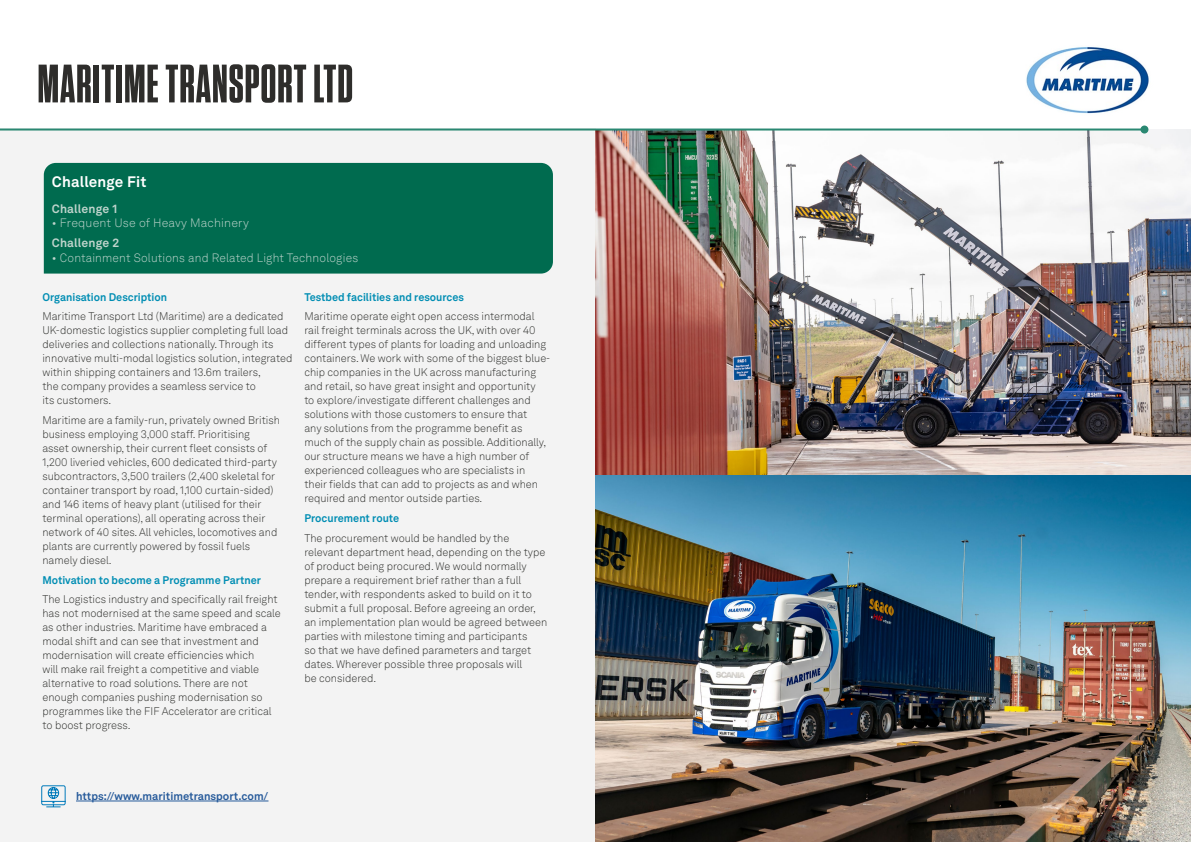
<style>
.page{position:relative;width:1191px;height:842px;background:#fff}
.page>*{position:absolute;margin:0;border:0;box-sizing:border-box;transform-origin:0 0}
.t1{font:700 54px "Tungsten Condensed";letter-spacing:.02em;color:#2e2d2b}
.t2{font:700 15px "Akkurat LL";letter-spacing:.01em;color:#fff}
.t3{font:300 12px "Akkurat LL";letter-spacing:.015em;color:#bfd4cc}
.t4{font:700 12px "Akkurat LL";letter-spacing:.015em;color:#bfd4cc}
.t5{font:300 11px/14px "Akkurat LL";color:#2d2e2b}
.t6{font:700 11px "Akkurat LL";color:#008db3}
.t7{font:700 11px "Akkurat LL";color:#275b9b}
</style>
<div class="page">
<div style="left:0;top:129px;width:595px;height:713px;background:#f3f3f3"></div>
<svg style="left:41px;top:785px;width:25px;height:23px"></svg>
<hr style="left:76px;top:801px;width:192px;height:1px;background:#275b9b">
<img style="left:1026px;top:47px;width:123px;height:67px">
<div style="left:44px;top:163px;width:509px;height:111px;background:#006b4f"></div>
<img style="left:595px;top:130px;width:596px;height:712px">
<hr style="left:0;top:129px;width:1144px;height:2px;background:#2a8872">
<div style="left:1140px;top:126px;width:8px;height:8px;background:#2a8872;border-radius:50%"></div>
<h1 class="t1" style="left:38px;top:58px;width:317px">MARITIME TRANSPORT LTD</h1>
<h2 class="t2" style="left:52px;top:170px;width:96px">Challenge Fit</h2>
<p class="t4" style="left:52px;top:199px;width:67px">Challenge 1</p>
<p class="t3" style="left:52px;top:214px;width:198px">• Frequent Use of Heavy Machinery</p>
<p class="t4" style="left:52px;top:234px;width:69px">Challenge 2</p>
<p class="t3" style="left:52px;top:249px;width:308px">• Containment Solutions and Related Light Technologies</p>
<p class="t6" style="left:42px;top:288px;width:126px">Organisation Description</p>
<p class="t5" style="left:42px;top:309px;width:251px">Maritime Transport Ltd (Maritime) are a dedicated UK-domestic logistics supplier completing full load deliveries and collections nationally. Through its innovative multi-modal logistics solution, integrated within shipping containers and 13.6m trailers,<br>the company provides a seamless service to<br>its customers.</p>
<p class="t5" style="left:42px;top:413px;width:239px">Maritime are a family-run, privately owned British business employing 3,000 staff. Prioritising<br>asset ownership, their current fleet consists of 1,200 liveried vehicles, 600 dedicated third-party subcontractors, 3,500 trailers (2,400 skeletal for container transport by road, 1,100 curtain-sided) and 146 items of heavy plant (utilised for their terminal operations), all operating across their network of 40 sites. All vehicles, locomotives and plants are currently powered by fossil fuels namely diesel.</p>
<p class="t6" style="left:42px;top:571px;width:220px">Motivation to become a Programme Partner</p>
<p class="t5" style="left:42px;top:592px;width:240px">The Logistics industry and specifically rail freight has not modernised at the same speed and scale as other industries. Maritime have embraced a modal shift and can see that investment and modernisation will create efficiencies which<br>will make rail freight a competitive and viable alternative to road solutions. There are not enough companies pushing modernisation so programmes like the FIF Accelerator are critical to boost progress.</p>
<p class="t6" style="left:304px;top:288px;width:161px">Testbed facilities and resources</p>
<p class="t5" style="left:304px;top:309px;width:247px">Maritime operate eight open access intermodal rail freight terminals across the UK, with over 40 different types of plants for loading and unloading containers. We work with some of the biggest blue&shy;chip companies in the UK across manufacturing and retail, so have great insight and opportunity<br>to explore/investigate different challenges and solutions with those customers to ensure that<br>any solutions from the programme benefit as much of the supply chain as possible. Additionally, our structure means we have a high number of experienced colleagues who are specialists in their fields that can add to projects as and when required and mentor outside parties.</p>
<p class="t6" style="left:304px;top:510px;width:96px">Procurement route</p>
<p class="t5" style="left:304px;top:531px;width:244px">The procurement would be handled by the relevant department head, depending on the type of product being procured. We would normally prepare a requirement brief rather than a full tender, with respondents asked to build on it to submit a full proposal. Before agreeing an order, an implementation plan would be agreed between parties with milestone timing and participants<br>so that we have defined parameters and target dates. Wherever possible three proposals will<br>be considered.</p>
<p class="t7" style="left:76px;top:787px;width:194px">https://www.maritimetransport.com/</p>
</div>
